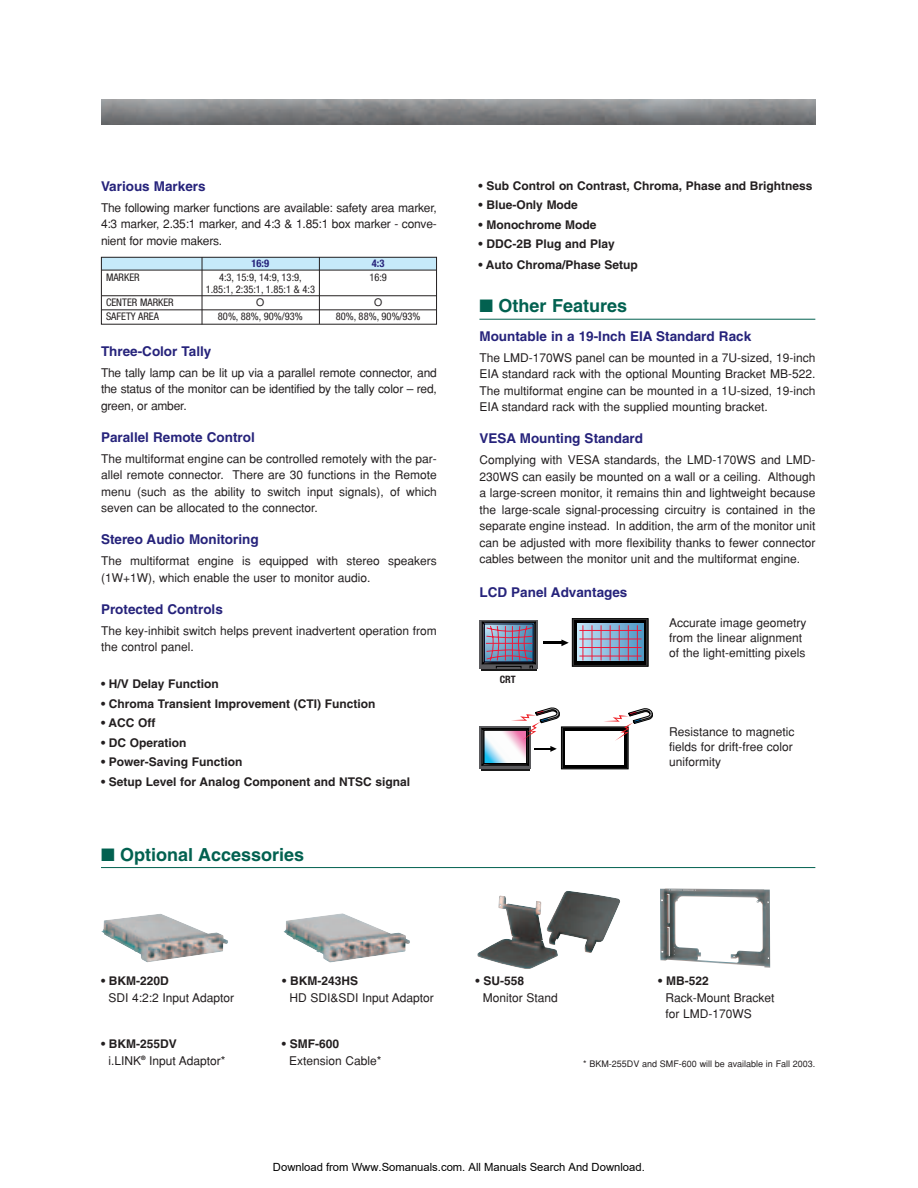
<style>
.page{position:relative;width:918px;height:1188px;background:#fff}
.page>*{position:absolute;margin:0;border:0;box-sizing:border-box;transform-origin:0 0}
.t1{font:700 18px "Helvetica";color:#026150}
.t2{font:700 13.5px "Helvetica";color:#26237b}
.t3{font:12px/16.5px "Helvetica";color:#231f20}
.t4{font:700 12px "Helvetica";color:#231f20}
.t5{font:11.25px "Arial";color:#000}
.t6{font:condensed 10.5px "Helvetica Neue";color:#231f20}
.t7{font:700 condensed 10.5px "Helvetica Neue";color:#26237b}
.t8{font:10.5px "Helvetica";color:#231f20}
.t9{font:700 condensed 10.2px "Helvetica Neue";color:#231f20}
.t10{font:9px "Helvetica";color:#231f20}
.s1{font-weight:700}
</style>
<div class="page">
<div style="left:101px;top:257px;width:336px;height:13px;background:#c6eafa"></div>
<hr style="left:102px;top:270px;width:334px;height:1px;background:#231f20">
<hr style="left:102px;top:295px;width:334px;height:1px;background:#231f20">
<hr style="left:102px;top:310px;width:334px;height:1px;background:#231f20">
<div style="left:101px;top:257px;width:336px;height:68px;border:1px solid #231f20"></div>
<hr style="left:202px;top:257px;width:1px;height:67px;background:#231f20">
<hr style="left:319px;top:257px;width:1px;height:67px;background:#231f20">
<hr style="left:481px;top:667px;width:55px;height:3px;background:#1a1a1a">
<svg style="left:479px;top:620px;width:59px;height:48px"></svg>
<svg style="left:572px;top:619px;width:76px;height:47px"></svg>
<div style="left:574px;top:620px;width:72px;height:45px;background:linear-gradient(to bottom,#000,#000)"></div>
<img style="left:638px;top:623px;width:5px;height:38px">
<svg style="left:482px;top:622px;width:156px;height:47px"></svg>
<hr style="left:486px;top:643px;width:46px;height:1px;background:#ed1a3a">
<hr style="left:580px;top:630px;width:61px;height:1px;background:#ed1a3a">
<hr style="left:580px;top:639px;width:61px;height:1px;background:#ed1a3a">
<hr style="left:580px;top:647px;width:61px;height:1px;background:#ed1a3a">
<hr style="left:580px;top:656px;width:61px;height:1px;background:#ed1a3a">
<svg style="left:561px;top:727px;width:67px;height:42px"></svg>
<div style="left:563px;top:728px;width:63px;height:39px;background:#000"></div>
<div style="left:566px;top:731px;width:58px;height:34px;background:#fff"></div>
<svg style="left:603px;top:709px;width:50px;height:32px"></svg>
<hr style="left:481px;top:768px;width:49px;height:3px;background:#1a1a1a">
<svg style="left:479px;top:726px;width:52px;height:43px"></svg>
<svg style="left:482px;top:708px;width:78px;height:57px"></svg>
<hr style="left:101px;top:867px;width:714px;height:1px;background:#026150">
<img style="left:101px;top:914px;width:127px;height:48px">
<img style="left:283px;top:913px;width:127px;height:50px">
<img style="left:477px;top:891px;width:143px;height:78px">
<hr style="left:479px;top:319px;width:336px;height:1px;background:#026150">
<img style="left:660px;top:889px;width:110px;height:79px">
<img style="left:101px;top:99px;width:714px;height:26px">
<p class="t2" style="left:101px;top:181px;width:106px">Various Markers</p>
<p class="t3" style="left:101px;top:200px;width:337px;text-align:justify">The following marker functions are available: safety area marker, 4:3 marker, 2.35:1 marker, and 4:3 &amp; 1.85:1 box marker - conve&shy;nient for movie makers.</p>
<p class="t7" style="left:252px;top:260px;width:19px">16:9</p>
<p class="t7" style="left:372px;top:260px;width:14px">4:3</p>
<p class="t6" style="left:106px;top:273px;width:35px">MARKER</p>
<p class="t6" style="left:219px;top:273px;width:84px">4:3, 15:9, 14:9, 13:9,</p>
<p class="t6" style="left:369px;top:273px;width:19px">16:9</p>
<p class="t6" style="left:206px;top:285px;width:111px">1.85:1, 2:35:1, 1.85:1 &amp; 4:3</p>
<p class="t6" style="left:106px;top:299px;width:69px">CENTER MARKER</p>
<p class="t8" style="left:256px;top:299px;width:10px">O</p>
<p class="t8" style="left:374px;top:299px;width:10px">O</p>
<p class="t6" style="left:106px;top:313px;width:54px">SAFETY AREA</p>
<p class="t6" style="left:218px;top:313px;width:86px">80%, 88%, 90%/93%</p>
<p class="t6" style="left:336px;top:313px;width:86px">80%, 88%, 90%/93%</p>
<p class="t2" style="left:101px;top:346px;width:112px">Three-Color Tally</p>
<p class="t3" style="left:101px;top:365px;width:337px;text-align:justify">The tally lamp can be lit up via a parallel remote connector, and the status of the monitor can be identified by the tally color – red, green, or amber.</p>
<p class="t2" style="left:101px;top:432px;width:155px">Parallel Remote Control</p>
<p class="t3" style="left:101px;top:451px;width:337px;text-align:justify">The multiformat engine can be controlled remotely with the par&shy;allel remote connector. There are 30 functions in the Remote menu (such as the ability to switch input signals), of which seven can be allocated to the connector.</p>
<p class="t2" style="left:101px;top:535px;width:159px">Stereo Audio Monitoring</p>
<p class="t3" style="left:101px;top:554px;width:337px">The multiformat engine is equipped with stereo speakers (1W+1W), which enable the user to monitor audio.</p>
<p class="t2" style="left:101px;top:604px;width:123px">Protected Controls</p>
<p class="t3" style="left:101px;top:623px;width:337px">The key-inhibit switch helps prevent inadvertent operation from the control panel.</p>
<p class="t4" style="left:101px;top:680px;width:119px">• H/V Delay Function</p>
<p class="t4" style="left:101px;top:699px;width:276px">• Chroma Transient Improvement (CTI) Function</p>
<p class="t4" style="left:101px;top:719px;width:56px">• ACC Off</p>
<p class="t4" style="left:101px;top:738px;width:87px">• DC Operation</p>
<p class="t4" style="left:101px;top:758px;width:143px">• Power-Saving Function</p>
<p class="t4" style="left:101px;top:777px;width:311px">• Setup Level for Analog Component and NTSC signal</p>
<h1 class="t1" style="left:101px;top:848px;width:205px">■ Optional Accessories</h1>
<p class="t4" style="left:478px;top:181px;width:336px">• Sub Control on Contrast, Chroma, Phase and Brightness</p>
<p class="t4" style="left:478px;top:201px;width:101px">• Blue-Only Mode</p>
<p class="t4" style="left:478px;top:220px;width:120px">• Monochrome Mode</p>
<p class="t4" style="left:478px;top:240px;width:138px">• DDC-2B Plug and Play</p>
<p class="t4" style="left:478px;top:261px;width:161px">• Auto Chroma/Phase Setup</p>
<h1 class="t1" style="left:479px;top:300px;width:149px">■ Other Features</h1>
<p class="t2" style="left:479px;top:331px;width:273px">Mountable in a 19-Inch EIA Standard Rack</p>
<p class="t3" style="left:479px;top:350px;width:337px;text-align:justify">The LMD-170WS panel can be mounted in a 7U-sized, 19-inch EIA standard rack with the optional Mounting Bracket MB-522.<br>The multiformat engine can be mounted in a 1U-sized, 19-inch EIA standard rack with the supplied mounting bracket.</p>
<p class="t2" style="left:479px;top:434px;width:165px">VESA Mounting Standard</p>
<p class="t3" style="left:479px;top:453px;width:337px;text-align:justify">Complying with VESA standards, the LMD-170WS and LMD-230WS can easily be mounted on a wall or a ceiling. Although a large-screen monitor, it remains thin and lightweight because the large-scale signal-processing circuitry is contained in the separate engine instead. In addition, the arm of the monitor unit can be adjusted with more flexibility thanks to fewer connector cables between the monitor unit and the multiformat engine.</p>
<p class="t2" style="left:479px;top:587px;width:150px">LCD Panel Advantages</p>
<p class="t9" style="left:500px;top:676px;width:17px">CRT</p>
<p class="t3" style="left:669px;top:617px;width:139px;line-height:15px">Accurate image geometry from the linear alignment of the light-emitting pixels</p>
<p class="t3" style="left:669px;top:725px;width:127px;line-height:15px">Resistance to magnetic fields for drift-free color uniformity</p>
<p class="t4" style="left:101px;top:977px;width:69px">• BKM-220D</p>
<p class="t3" style="left:108px;top:990px;width:127px">SDI 4:2:2 Input Adaptor</p>
<p class="t4" style="left:282px;top:977px;width:77px">• BKM-243HS</p>
<p class="t3" style="left:290px;top:990px;width:146px">HD SDI&amp;SDI Input Adaptor</p>
<p class="t4" style="left:476px;top:977px;width:50px">• SU-558</p>
<p class="t3" style="left:483px;top:990px;width:77px">Monitor Stand</p>
<p class="t4" style="left:658px;top:977px;width:52px">• MB-522</p>
<p class="t3" style="left:666px;top:991px;width:111px">Rack-Mount Bracket for LMD-170WS</p>
<p class="t3" style="left:108px;top:1037px;width:119px;text-indent:-7px"><span class="s1">• BKM-255DV<br></span>i.LINK<sup>®</sup> Input Adaptor*</p>
<p class="t4" style="left:282px;top:1040px;width:59px">• SMF-600</p>
<p class="t3" style="left:289px;top:1053px;width:94px">Extension Cable*</p>
<p class="t10" style="left:583px;top:1060px;width:234px">* BKM-255DV and SMF-600 will be available in Fall 2003.</p>
<p class="t5" style="left:273px;top:1160px;width:373px">Download from Www.Somanuals.com. All Manuals Search And Download.</p>
</div>
